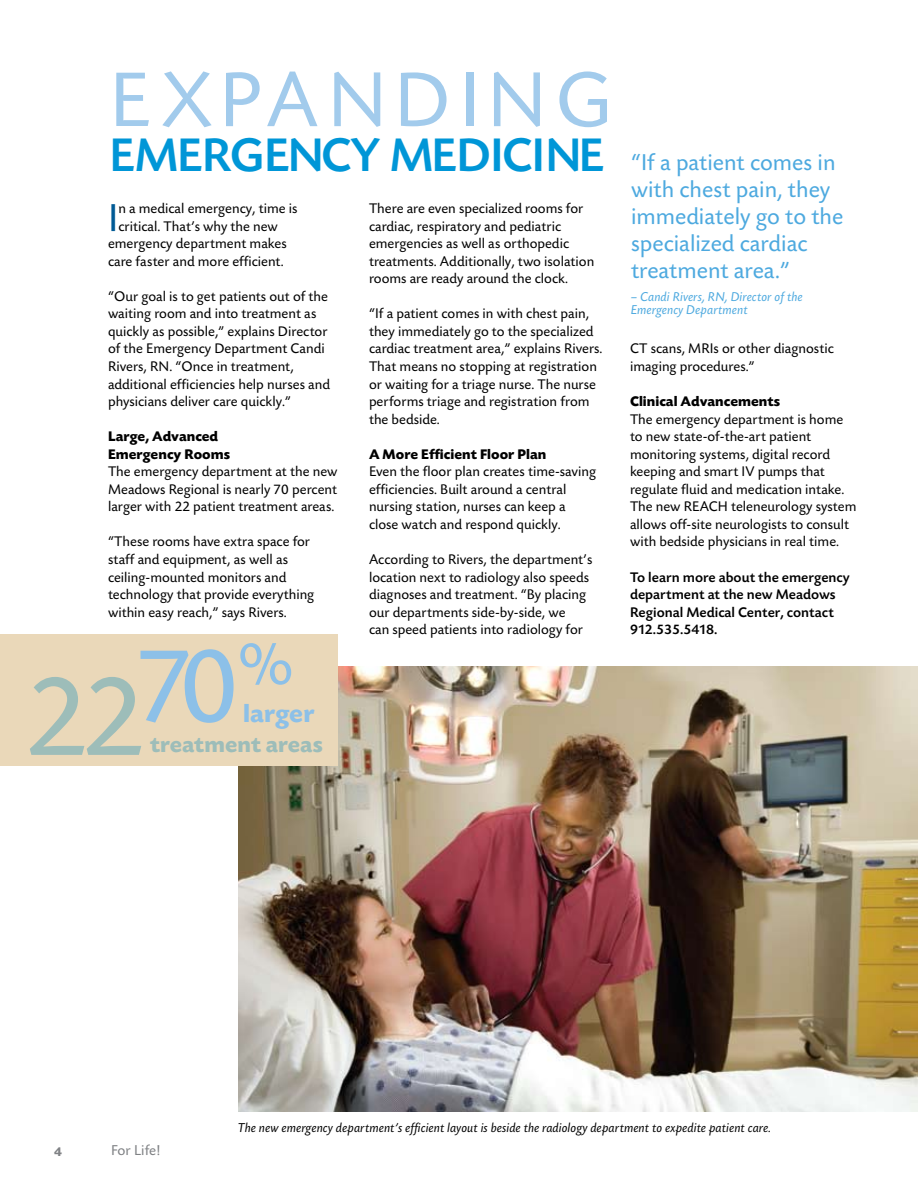
<style>
.page{position:relative;width:918px;height:1188px;background:#fff}
.page>*{position:absolute;margin:0;border:0;box-sizing:border-box;transform-origin:0 0}
.t1{font:120px "Today BEF";color:#9dbdb9}
.t2{font:81.3px "Today BEF";color:#a2cbec}
.t3{font:500 49.5px "Today BEF";color:#0096d7}
.t4{font:40.8px "Today BEF";color:#005a95}
.t5{font:700 26.25px "Today BEF";color:#8cc0e8}
.t6{font:24px/27px "Today BEF";color:#4da9df}
.t7{font:700 23.25px "Today BEF";color:#9dbdb9}
.t8{font:15px "Today BEF";color:#808285}
.t9{font:14.7px/17.5px "Today BEF";color:#000}
.t10{font:500 14.7px/17.5px "Today BEF";color:#000}
.t11{font:700 14.7px/17.5px "Today BEF";color:#000}
.t12{font:italic 13.5px "Today BEF";color:#000}
.t13{font:italic 13.5px/13.5px "Today BEF";color:#4da9df}
.t14{font:700 13.5px "Today BEF";color:#808285}
.s1{font-weight:500;font-size:49.5px;color:#0096d7}
</style>
<div class="page">
<img style="left:238px;top:666px;width:680px;height:445px">
<div style="left:0;top:634px;width:338px;height:132px;background:#ead8b9"></div>
<h2 class="t2" style="left:110px;top:57px;width:166px">Expanding</h2>
<h3 class="t3" style="left:110px;top:129px;width:58px">Emer</h3>
<h3 class="t6" style="left:631px;top:150px;width:214px;text-indent:-401px"><span class="s1">gency Medicine</span> “If a patient comes in with chest pain, they immediately go to the specialized cardiac treatment area.”</h3>
<p class="t13" style="left:631px;top:290px;width:174px">– Candi Rivers, RN, Director of the<br>Emergency Department</p>
<p class="t9" style="left:369px;top:200px;width:227px">There are even specialized rooms for cardiac, respiratory and pediatric emergencies as well as orthopedic treatments. Additionally, two isolation rooms are ready around the clock.</p>
<p class="t9" style="left:369px;top:305px;width:235px">“If a patient comes in with chest pain, they immediately go to the specialized cardiac treatment area,” explains Rivers.<br>That means no stopping at registration or waiting for a triage nurse. The nurse performs triage and registration from the bedside.</p>
<p class="t11" style="left:369px;top:446px;width:179px">A More Efficient Floor Plan</p>
<p class="t9" style="left:369px;top:463px;width:229px">Even the floor plan creates time-saving efficiencies. Built around a central nursing station, nurses can keep a close watch and respond quickly.</p>
<p class="t9" style="left:369px;top:551px;width:225px">According to Rivers, the department’s location next to radiology also speeds diagnoses and treatment. “By placing our departments side-by-side, we<br>can speed patients into radiology for</p>
<h3 class="t4" style="left:108px;top:196px;width:12px">I</h3>
<p class="t9" style="left:118px;top:200px;width:181px">n a medical emergency, time is</p>
<p class="t9" style="left:118px;top:218px;width:161px">critical. That’s why the new</p>
<p class="t9" style="left:108px;top:235px;width:180px">emergency department makes</p>
<p class="t9" style="left:108px;top:253px;width:177px">care faster and more efficient.</p>
<p class="t9" style="left:108px;top:288px;width:224px">“Our goal is to get patients out of the waiting room and into treatment as quickly as possible,” explains Director of the Emergency Department Candi Rivers, RN. “Once in treatment, additional efficiencies help nurses and physicians deliver care quickly.”</p>
<p class="t11" style="left:108px;top:428px;width:124px">Large, Advanced<br>Emergency Rooms</p>
<p class="t9" style="left:108px;top:463px;width:231px;text-align:justify">The emergency department at the new Meadows Regional is nearly 70 percent larger with 22 patient treatment areas.</p>
<p class="t9" style="left:108px;top:533px;width:208px">“These rooms have extra space for staff and equipment, as well as ceiling-mounted monitors and technology that provide everything within easy reach,” says Rivers.</p>
<p class="t9" style="left:630px;top:340px;width:205px">CT scans, MRIs or other diagnostic imaging procedures.”</p>
<p class="t11" style="left:630px;top:393px;width:152px">Clinical Advancements</p>
<p class="t9" style="left:630px;top:411px;width:228px">The emergency department is home to new state-of-the-art patient monitoring systems, digital record keeping and smart IV pumps that regulate fluid and medication intake.<br>The new REACH teleneurology system allows off-site neurologists to consult with bedside physicians in real time.</p>
<p class="t10" style="left:630px;top:569px;width:222px">To learn more about the emergency department at the new Meadows<br>Regional Medical Center, contact<br>912.535.5418.</p>
<h1 class="t1" style="left:26px;top:653px;width:269px">22<sup>70</sup><sup>%</sup></h1>
<h3 class="t5" style="left:243px;top:700px;width:73px">larger</h3>
<h3 class="t7" style="left:150px;top:731px;width:174px">treatment areas</h3>
<p class="t14" style="left:54px;top:1144px;width:9px">4</p>
<p class="t8" style="left:111px;top:1143px;width:51px">For Life!</p>
<p class="t12" style="left:238px;top:1120px;width:535px">The new emergency department’s efficient layout is beside the radiology department to expedite patient care.</p>
</div>
